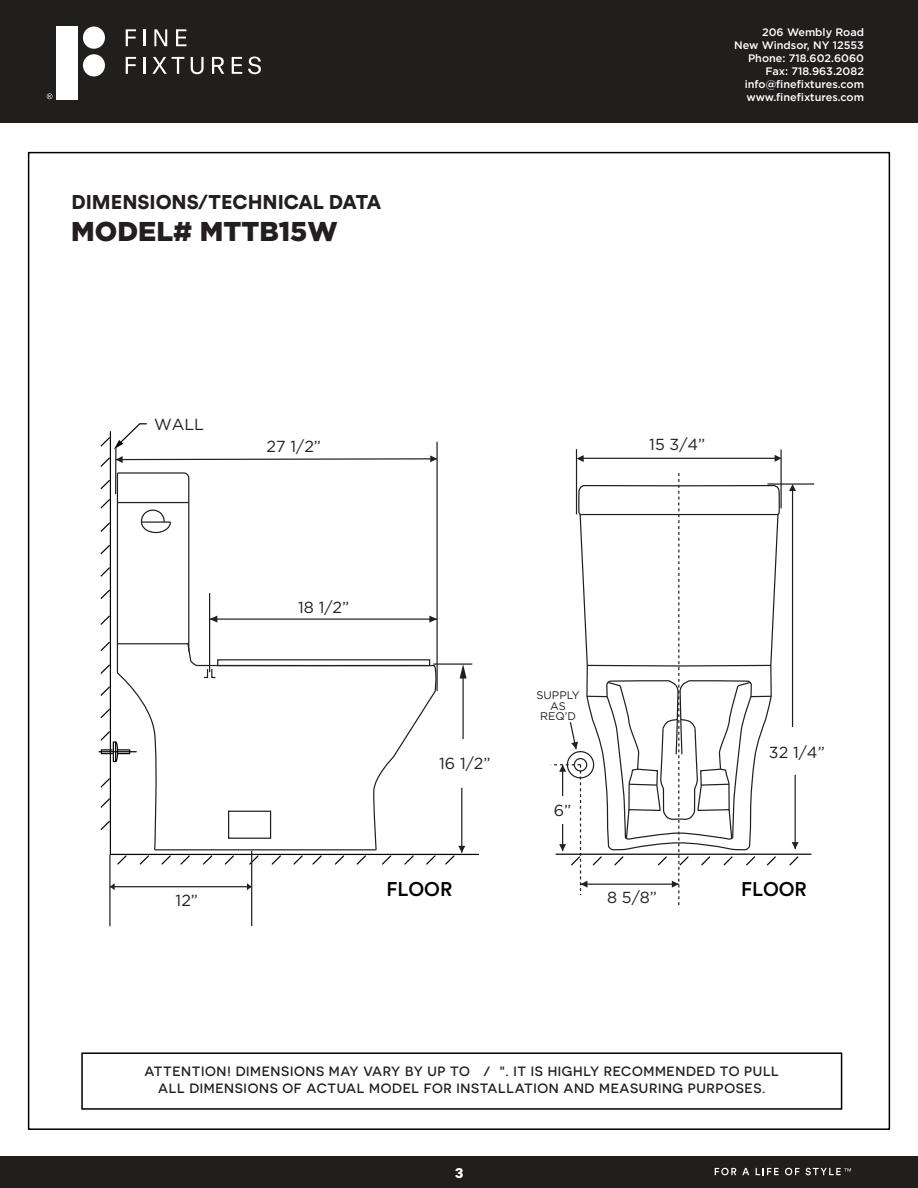
<style>
.page{position:relative;width:918px;height:1188px;background:#fff}
.page>*{position:absolute;margin:0;border:0;box-sizing:border-box;transform-origin:0 0}
.t1{font:900 27.15px "Arson Pro";color:#231f20}
.t2{font:900 19.8px "Circular Std";color:#231f20}
.t3{font:500 19.65px "Circular Std";color:#000}
.t4{font:16.05px "Arson Pro";color:#231f20}
.t5{font:700 14.1px "Novecentowide";color:#fff}
.t6{font:500 13.5px/16.2px "Novecentosanswide";letter-spacing:.05em;color:#231f20;text-align:center}
.t7{font:10.95px/10.5px "Arson Pro";color:#231f20;text-align:center}
.t8{font:500 10.8px/13px "Arson Pro";color:#fff;text-align:right}
</style>
<div class="page">
<div style="left:81px;top:1052px;width:761px;height:58px;border:2px solid #000"></div>
<hr style="left:556px;top:854px;width:255px;height:1px;background:#040503">
<svg style="left:100px;top:423px;width:47px;height:26px"></svg>
<hr style="left:436px;top:442px;width:2px;height:249px;background:#231f20">
<hr style="left:767px;top:483px;width:47px;height:2px;background:#231f20">
<hr style="left:433px;top:663px;width:39px;height:2px;background:#231f20">
<hr style="left:461px;top:788px;width:1px;height:65px;background:#231f20">
<svg style="left:444px;top:846px;width:21px;height:19px"></svg>
<hr style="left:462px;top:672px;width:2px;height:67px;background:#231f20">
<svg style="left:460px;top:664px;width:7px;height:14px"></svg>
<hr style="left:251px;top:851px;width:1px;height:75px;background:#231f20">
<hr style="left:109px;top:855px;width:2px;height:71px;background:#231f20">
<hr style="left:110px;top:886px;width:142px;height:1px;background:#231f20">
<svg style="left:110px;top:883px;width:5px;height:7px"></svg>
<svg style="left:247px;top:883px;width:5px;height:7px"></svg>
<hr style="left:115px;top:448px;width:1px;height:46px;background:#231f20">
<svg style="left:99px;top:455px;width:339px;height:411px"></svg>
<hr style="left:142px;top:521px;width:28px;height:2px;background:#231f20">
<div style="left:0;top:0;width:918px;height:123px;background:#211e1e"></div>
<div style="left:56px;top:27px;width:22px;height:73px;background:#fff"></div>
<div style="left:83px;top:27px;width:22px;height:22px;background:#fff;border-radius:50%"></div>
<div style="left:83px;top:54px;width:22px;height:22px;background:#fff;border-radius:50%"></div>
<svg style="left:126px;top:29px;width:10px;height:17px"></svg>
<hr style="left:143px;top:29px;width:3px;height:17px;background:#fff">
<svg style="left:154px;top:29px;width:13px;height:17px"></svg>
<svg style="left:176px;top:29px;width:11px;height:17px"></svg>
<svg style="left:126px;top:57px;width:10px;height:17px"></svg>
<hr style="left:143px;top:57px;width:3px;height:17px;background:#fff">
<svg style="left:152px;top:57px;width:32px;height:17px"></svg>
<svg style="left:191px;top:57px;width:13px;height:17px"></svg>
<svg style="left:212px;top:57px;width:12px;height:17px"></svg>
<svg style="left:232px;top:57px;width:10px;height:17px"></svg>
<svg style="left:248px;top:57px;width:13px;height:17px"></svg>
<svg style="left:47px;top:93px;width:5px;height:6px"></svg>
<div style="left:0;top:1156px;width:918px;height:32px;background:#211e1e"></div>
<svg style="left:551px;top:449px;width:249px;height:727px"></svg>
<svg style="left:806px;top:1168px;width:45px;height:7px"></svg>
<h2 class="t2" style="left:71px;top:189px;width:311px">DIMENSIONS/TECHNICAL DATA</h2>
<h1 class="t1" style="left:71px;top:216px;width:268px">MODEL# MTTB15W</h1>
<p class="t8" style="left:734px;top:25px;width:131px">206 Wembly Road<br>New Windsor, NY 12553<br>Phone: 718.602.6060<br>Fax: 718.963.2082 info@finefixtures.com www.finefixtures.com</p>
<p class="t4" style="left:154px;top:416px;width:52px">WALL</p>
<p class="t4" style="left:267px;top:438px;width:56px">27 1/2”</p>
<p class="t4" style="left:649px;top:435px;width:58px">15 3/4”</p>
<p class="t4" style="left:298px;top:598px;width:53px">18 1/2”</p>
<p class="t4" style="left:439px;top:754px;width:53px">16 1/2”</p>
<p class="t7" style="left:537px;top:690px;width:45px">SUPPLY<br>AS<br>REQ’D</p>
<p class="t4" style="left:554px;top:802px;width:19px">6”</p>
<p class="t4" style="left:769px;top:743px;width:57px">32 1/4”</p>
<p class="t4" style="left:176px;top:891px;width:24px">12”</p>
<h3 class="t3" style="left:387px;top:877px;width:67px">FLOOR</h3>
<h3 class="t3" style="left:741px;top:877px;width:67px">FLOOR</h3>
<p class="t4" style="left:607px;top:888px;width:51px">8 5/8”</p>
<p class="t6" style="left:145px;top:1063px;width:636px">ATTENTION! DIMENSIONS MAY VARY BY UP TO / ". IT IS HIGHLY RECOMMENDED TO PULL<br>ALL DIMENSIONS OF ACTUAL MODEL FOR INSTALLATION AND MEASURING PURPOSES.</p>
<p class="t5" style="left:455px;top:1164px;width:10px">3</p>
</div>
